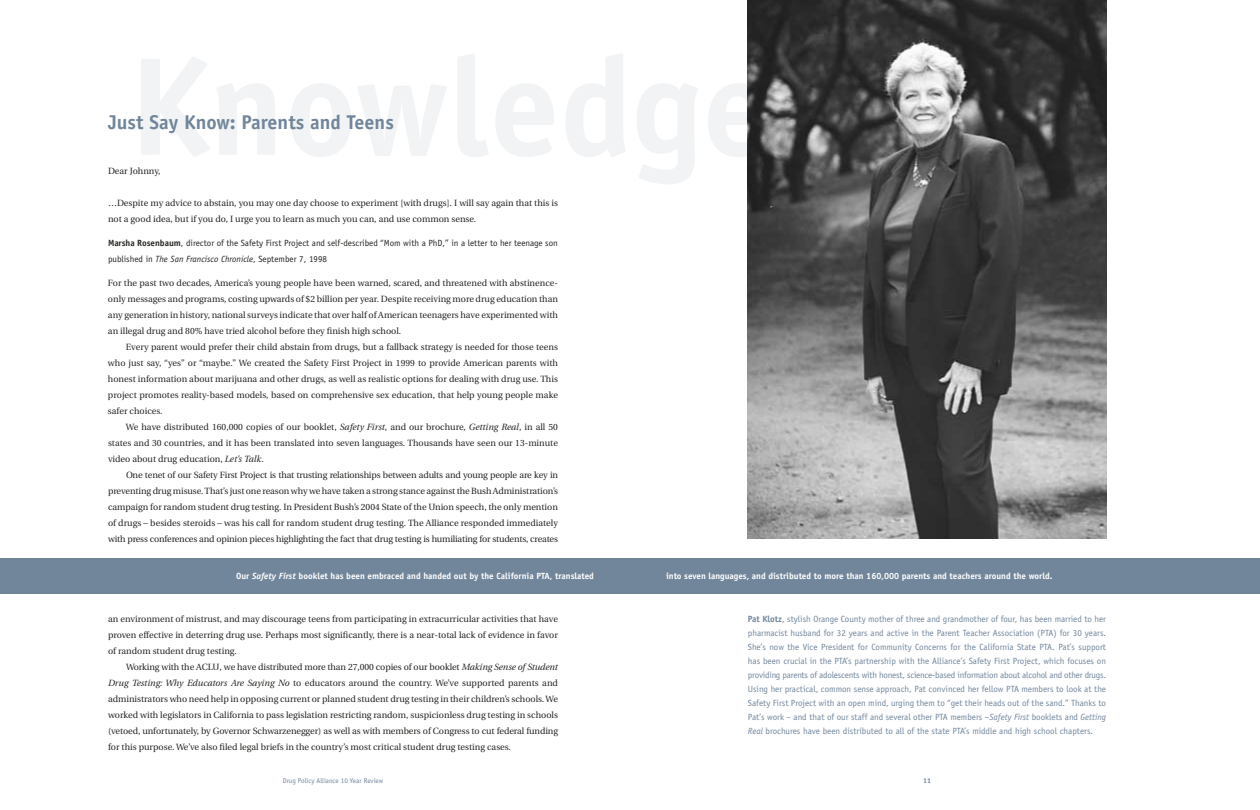
<style>
.page{position:relative;width:1260px;height:810px;background:#fff}
.page>*{position:absolute;margin:0;border:0;box-sizing:border-box;transform-origin:0 0}
.t1{font:700 20px "Officina Sans";color:#71869b}
.t2{font:9px/16px "Utopia";color:#252723;text-align:justify}
.t3{font:9px/14px "Officina Sans";color:#71869b;text-align:justify}
.t4{font:700 9px "Officina Sans";color:#fff}
.t5{font:9px/16px "Officina Sans";color:#252723}
.t6{font:7px "Officina Sans";color:#71869b}
.t7{font:700 7px "Officina Sans";color:#71869b}
.s1{font-weight:700}
.s2{font-style:italic}
</style>
<div class="page">
<div style="left:630px;top:558px;width:630px;height:36px;background:#71869b"></div>
<div style="left:0;top:558px;width:630px;height:36px;background:#71869b"></div>
<img style="left:748px;top:0;width:358px;height:539px">
<h1 class="t1" style="left:108px;top:109px;width:287px">Just Say Know: Parents and Teens</h1>
<p class="t2" style="left:108px;top:163px;width:54px">Dear Johnny,</p>
<p class="t2" style="left:108px;top:195px;width:452px">…Despite my advice to abstain, you may one day choose to experiment [with drugs]. I will say again that this is not a good idea, but if you do, I urge you to learn as much you can, and use common sense.</p>
<p class="t5" style="left:108px;top:235px;width:451px"><span class="s1">Marsha Rosenbaum</span>, director of the Safety First Project and self-described “Mom with a PhD,” in a letter to her teenage son published in <span class="s2">The San Francisco Chronicle</span>, September 7, 1998</p>
<p class="t2" style="left:108px;top:275px;width:452px">For the past two decades, America’s young people have been warned, scared, and threatened with abstinence&shy;only messages and programs, costing upwards of $2 billion per year. Despite receiving more drug education than any generation in history, national surveys indicate that over half of American teenagers have experimented with an illegal drug and 80% have tried alcohol before they finish high school.</p>
<p class="t2" style="left:108px;top:339px;width:452px;text-indent:18px">Every parent would prefer their child abstain from drugs, but a fallback strategy is needed for those teens who just say, “yes” or “maybe.” We created the Safety First Project in 1999 to provide American parents with honest information about marijuana and other drugs, as well as realistic options for dealing with drug use. This project promotes reality-based models, based on comprehensive sex education, that help young people make safer choices.</p>
<p class="t2" style="left:108px;top:419px;width:452px;text-indent:18px">We have distributed 160,000 copies of our booklet, <span class="s2">Safety First</span>, and our brochure, <span class="s2">Getting Real</span>, in all 50 states and 30 countries, and it has been translated into seven languages. Thousands have seen our 13-minute video about drug education, <span class="s2">Let’s Talk</span>.</p>
<p class="t2" style="left:108px;top:467px;width:452px;text-indent:18px">One tenet of our Safety First Project is that trusting relationships between adults and young people are key in preventing drug misuse. That’s just one reason why we have taken a strong stance against the Bush Administration’s campaign for random student drug testing. In President Bush’s 2004 State of the Union speech, the only mention of drugs – besides steroids – was his call for random student drug testing. The Alliance responded immediately with press conferences and opinion pieces highlighting the fact that drug testing is humiliating for students, creates</p>
<p class="t4" style="left:236px;top:570px;width:359px">Our <span class="s2">Safety First</span> booklet has been embraced and handed out by the California PTA, translated</p>
<p class="t4" style="left:666px;top:570px;width:388px">into seven languages, and distributed to more than 160,000 parents and teachers around the world.</p>
<p class="t2" style="left:108px;top:611px;width:452px">an environment of mistrust, and may discourage teens from participating in extracurricular activities that have proven effective in deterring drug use. Perhaps most significantly, there is a near-total lack of evidence in favor of random student drug testing.</p>
<p class="t2" style="left:108px;top:659px;width:452px;text-indent:18px">Working with the ACLU, we have distributed more than 27,000 copies of our booklet <span class="s2">Making Sense of Student Drug Testing: Why Educators Are Saying No</span> to educators around the country. We’ve supported parents and administrators who need help in opposing current or planned student drug testing in their children’s schools. We worked with legislators in California to pass legislation restricting random, suspicionless drug testing in schools (vetoed, unfortunately, by Governor Schwarzenegger) as well as with members of Congress to cut federal funding for this purpose. We’ve also filed legal briefs in the country’s most critical student drug testing cases.</p>
<p class="t3" style="left:748px;top:612px;width:360px"><span class="s1">Pat Klotz</span>, stylish Orange County mother of three and grandmother of four, has been married to her pharmacist husband for 32 years and active in the Parent Teacher Association (PTA) for 30 years.<br>She’s now the Vice President for Community Concerns for the California State PTA. Pat’s support has been crucial in the PTA’s partnership with the Alliance’s Safety First Project, which focuses on providing parents of adolescents with honest, science-based information about alcohol and other drugs.<br>Using her practical, common sense approach, Pat convinced her fellow PTA members to look at the Safety First Project with an open mind, urging them to “get their heads out of the sand.” Thanks to Pat’s work – and that of our staff and several other PTA members –<span class="s2">Safety First</span> booklets and <span class="s2">Getting Real</span> brochures have been distributed to all of the state PTA’s middle and high school chapters.</p>
<p class="t6" style="left:283px;top:777px;width:102px">Drug Policy Alliance 10 Year Review</p>
<p class="t7" style="left:923px;top:776px;width:9px">11</p>
</div>
